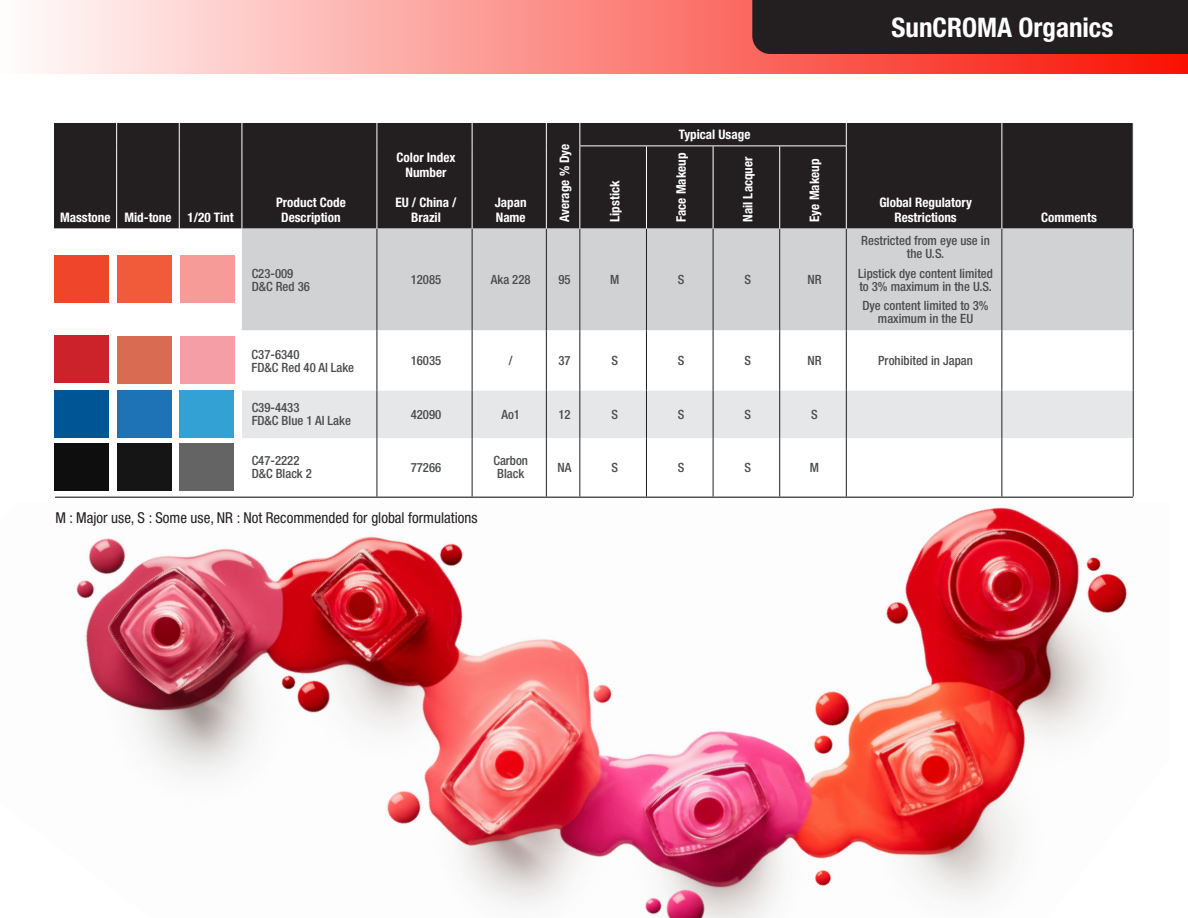
<style>
.page{position:relative;width:1188px;height:918px;background:#fff}
.page>*{position:absolute;margin:0;border:0;box-sizing:border-box;transform-origin:0 0}
.t1{font:700 condensed 27px "Helvetica Neue LT Std";color:#fff}
.t2{font:condensed 15px "Helvetica Neue LT Std";color:#231f20}
.t3{font:700 condensed 13.2px/15px "Helvetica Neue LT Std";color:#fff;text-align:center}
.t4{font:500 condensed 12.75px/13px "Helvetica Neue LT Std";color:#4b4c4d}
</style>
<div class="page">
<div style="left:0;top:0;width:1188px;height:74px;background:linear-gradient(to right,#fefdfd,#f81103)"></div>
<div style="left:752px;top:0;width:436px;height:54px;background:#231f20"></div>
<div style="left:54px;top:123px;width:1079px;height:106px;background:#231f20"></div>
<svg style="left:54px;top:255px;width:188px;height:242px"></svg>
<div style="left:242px;top:229px;width:891px;height:101px;background:#d1d2d4"></div>
<svg style="left:242px;top:330px;width:891px;height:167px"></svg>
<div style="left:109px;top:391px;width:1024px;height:47px;background:#e6e7e9"></div>
<hr style="left:579px;top:229px;width:1px;height:101px;background:#231f20">
<hr style="left:646px;top:229px;width:1px;height:101px;background:#231f20">
<hr style="left:713px;top:229px;width:1px;height:101px;background:#231f20">
<hr style="left:779px;top:229px;width:1px;height:101px;background:#231f20">
<hr style="left:579px;top:330px;width:1px;height:61px;background:#231f20">
<hr style="left:646px;top:330px;width:1px;height:61px;background:#231f20">
<hr style="left:713px;top:330px;width:1px;height:61px;background:#231f20">
<hr style="left:779px;top:330px;width:1px;height:61px;background:#231f20">
<hr style="left:579px;top:391px;width:1px;height:47px;background:#231f20">
<hr style="left:646px;top:391px;width:1px;height:47px;background:#231f20">
<hr style="left:713px;top:391px;width:1px;height:47px;background:#231f20">
<hr style="left:779px;top:391px;width:1px;height:47px;background:#231f20">
<hr style="left:579px;top:438px;width:1px;height:59px;background:#231f20">
<hr style="left:646px;top:438px;width:1px;height:59px;background:#231f20">
<hr style="left:713px;top:438px;width:1px;height:59px;background:#231f20">
<hr style="left:779px;top:438px;width:1px;height:59px;background:#231f20">
<hr style="left:377px;top:229px;width:1px;height:101px;background:#231f20">
<hr style="left:472px;top:229px;width:1px;height:101px;background:#231f20">
<hr style="left:546px;top:229px;width:1px;height:101px;background:#231f20">
<hr style="left:377px;top:330px;width:1px;height:61px;background:#231f20">
<hr style="left:472px;top:330px;width:1px;height:61px;background:#231f20">
<hr style="left:546px;top:330px;width:1px;height:61px;background:#231f20">
<hr style="left:377px;top:391px;width:1px;height:47px;background:#231f20">
<hr style="left:472px;top:391px;width:1px;height:47px;background:#231f20">
<hr style="left:546px;top:391px;width:1px;height:47px;background:#231f20">
<hr style="left:377px;top:438px;width:1px;height:59px;background:#231f20">
<hr style="left:472px;top:438px;width:1px;height:59px;background:#231f20">
<hr style="left:546px;top:438px;width:1px;height:59px;background:#231f20">
<hr style="left:846px;top:229px;width:1px;height:101px;background:#231f20">
<hr style="left:1001px;top:229px;width:1px;height:101px;background:#231f20">
<hr style="left:846px;top:330px;width:1px;height:61px;background:#231f20">
<hr style="left:1001px;top:330px;width:1px;height:61px;background:#231f20">
<hr style="left:846px;top:391px;width:1px;height:47px;background:#231f20">
<hr style="left:1001px;top:391px;width:1px;height:47px;background:#231f20">
<hr style="left:846px;top:438px;width:1px;height:59px;background:#231f20">
<hr style="left:1001px;top:438px;width:1px;height:59px;background:#231f20">
<svg style="left:1001px;top:123px;width:1px;height:23px"></svg>
<hr style="left:713px;top:146px;width:1px;height:83px;background:#fff">
<hr style="left:779px;top:146px;width:1px;height:83px;background:#fff">
<hr style="left:846px;top:146px;width:1px;height:83px;background:#fff">
<hr style="left:1001px;top:146px;width:1px;height:83px;background:#fff">
<svg style="left:116px;top:123px;width:1px;height:23px"></svg>
<svg style="left:179px;top:123px;width:1px;height:23px"></svg>
<svg style="left:242px;top:123px;width:1px;height:23px"></svg>
<svg style="left:377px;top:123px;width:1px;height:23px"></svg>
<svg style="left:472px;top:123px;width:1px;height:23px"></svg>
<svg style="left:546px;top:123px;width:1px;height:23px"></svg>
<svg style="left:579px;top:123px;width:1px;height:22px"></svg>
<svg style="left:846px;top:123px;width:1px;height:22px"></svg>
<hr style="left:116px;top:146px;width:1px;height:83px;background:#fff">
<hr style="left:179px;top:146px;width:1px;height:83px;background:#fff">
<hr style="left:242px;top:146px;width:1px;height:83px;background:#fff">
<hr style="left:377px;top:146px;width:1px;height:83px;background:#fff">
<hr style="left:472px;top:146px;width:1px;height:83px;background:#fff">
<hr style="left:546px;top:146px;width:1px;height:83px;background:#fff">
<hr style="left:579px;top:145px;width:67px;height:1px;background:#fff">
<hr style="left:579px;top:146px;width:1px;height:83px;background:#fff">
<hr style="left:646px;top:145px;width:67px;height:1px;background:#fff">
<hr style="left:646px;top:146px;width:1px;height:83px;background:#fff">
<hr style="left:713px;top:145px;width:67px;height:1px;background:#fff">
<hr style="left:780px;top:145px;width:67px;height:1px;background:#fff">
<svg style="left:1133px;top:123px;width:1px;height:23px"></svg>
<hr style="left:1133px;top:229px;width:1px;height:101px;background:#231f20">
<hr style="left:1133px;top:330px;width:1px;height:61px;background:#231f20">
<hr style="left:1133px;top:391px;width:1px;height:47px;background:#231f20">
<hr style="left:1133px;top:438px;width:1px;height:59px;background:#231f20">
<div style="left:54px;top:391px;width:55px;height:47px;background:#005595"></div>
<div style="left:117px;top:391px;width:55px;height:47px;background:#1d73b6"></div>
<div style="left:179px;top:391px;width:55px;height:47px;background:#33a1d4"></div>
<div style="left:54px;top:444px;width:55px;height:47px;background:#0e0e0e"></div>
<div style="left:117px;top:444px;width:55px;height:47px;background:#151515"></div>
<div style="left:179px;top:444px;width:55px;height:47px;background:#646464"></div>
<div style="left:180px;top:336px;width:55px;height:47px;background:#f69ea6"></div>
<div style="left:117px;top:336px;width:55px;height:47px;background:#d96b52"></div>
<div style="left:54px;top:335px;width:55px;height:48px;background:#cc232a"></div>
<div style="left:180px;top:256px;width:55px;height:47px;background:#f69b97"></div>
<div style="left:117px;top:256px;width:55px;height:47px;background:#f15b39"></div>
<div style="left:54px;top:256px;width:55px;height:47px;background:#ef452b"></div>
<hr style="left:55px;top:497px;width:1078px;height:1px;background:#000">
<img style="left:76px;top:507px;width:1051px;height:411px">
<p class="t3" style="left:60px;top:209px;width:52px">Masstone</p>
<p class="t3" style="left:124px;top:209px;width:49px">Mid-tone</p>
<p class="t3" style="left:188px;top:209px;width:48px">1/20 Tint</p>
<p class="t3" style="left:276px;top:194px;width:71px">Product Code</p>
<p class="t3" style="left:281px;top:209px;width:61px">Description</p>
<p class="t3" style="left:397px;top:149px;width:60px">Color Index<br>Number</p>
<p class="t3" style="left:395px;top:194px;width:63px">EU / China /<br>Brazil</p>
<p class="t3" style="left:495px;top:194px;width:33px;text-align:left">Japan<br>Name</p>
<p class="t3" style="left:557px;top:222px;width:80px;rotate:-90deg">Average % Dye</p>
<p class="t3" style="left:607px;top:222px;width:43px;rotate:-90deg">Lipstick</p>
<p class="t3" style="left:679px;top:127px;width:73px">Typical Usage</p>
<p class="t3" style="left:674px;top:222px;width:71px;rotate:-90deg">Face Makeup</p>
<p class="t3" style="left:740px;top:222px;width:67px;rotate:-90deg">Nail Lacquer</p>
<p class="t3" style="left:807px;top:222px;width:65px;rotate:-90deg">Eye Makeup</p>
<p class="t4" style="left:252px;top:266px;width:60px">C23-009<br>D&amp;C Red 36</p>
<p class="t4" style="left:411px;top:273px;width:32px">12085</p>
<p class="t4" style="left:491px;top:273px;width:41px">Aka 228</p>
<p class="t4" style="left:558px;top:273px;width:14px">95</p>
<p class="t4" style="left:610px;top:273px;width:11px">M</p>
<p class="t4" style="left:678px;top:273px;width:8px">S</p>
<p class="t4" style="left:745px;top:273px;width:8px">S</p>
<p class="t4" style="left:807px;top:273px;width:16px">NR</p>
<h1 class="t1" style="left:892px;top:11px;width:223px">SunCROMA Organics</h1>
<p class="t3" style="left:879px;top:194px;width:94px">Global Regulatory</p>
<p class="t3" style="left:894px;top:209px;width:64px">Restrictions</p>
<p class="t3" style="left:1041px;top:209px;width:57px">Comments</p>
<p class="t4" style="left:861px;top:234px;width:130px;text-align:center">Restricted from eye use in the U.S.</p>
<p class="t4" style="left:858px;top:266px;width:136px">Lipstick dye content limited to 3% maximum in the U.S.</p>
<p class="t4" style="left:863px;top:299px;width:128px;text-align:center">Dye content limited to 3% maximum in the EU</p>
<p class="t4" style="left:252px;top:347px;width:104px">C37-6340<br>FD&amp;C Red 40 Al Lake</p>
<p class="t4" style="left:411px;top:354px;width:32px">16035</p>
<p class="t4" style="left:509px;top:354px;width:5px">/</p>
<p class="t4" style="left:558px;top:354px;width:14px">37</p>
<p class="t4" style="left:611px;top:354px;width:8px">S</p>
<p class="t4" style="left:678px;top:354px;width:8px">S</p>
<p class="t4" style="left:745px;top:354px;width:8px">S</p>
<p class="t4" style="left:807px;top:354px;width:16px">NR</p>
<p class="t4" style="left:878px;top:354px;width:96px">Prohibited in Japan</p>
<p class="t4" style="left:252px;top:401px;width:101px">C39-4433<br>FD&amp;C Blue 1 AI Lake</p>
<p class="t4" style="left:411px;top:408px;width:32px">42090</p>
<p class="t4" style="left:501px;top:408px;width:20px">Ao1</p>
<p class="t4" style="left:558px;top:408px;width:14px">12</p>
<p class="t4" style="left:611px;top:408px;width:8px">S</p>
<p class="t4" style="left:678px;top:408px;width:8px">S</p>
<p class="t4" style="left:745px;top:408px;width:8px">S</p>
<p class="t4" style="left:811px;top:408px;width:8px">S</p>
<p class="t4" style="left:252px;top:454px;width:49px">C47-2222</p>
<p class="t4" style="left:252px;top:467px;width:62px">D&amp;C Black 2</p>
<p class="t4" style="left:411px;top:461px;width:32px">77266</p>
<p class="t4" style="left:493px;top:454px;width:36px;text-align:center">Carbon<br>Black</p>
<p class="t4" style="left:558px;top:461px;width:15px">NA</p>
<p class="t4" style="left:611px;top:461px;width:8px">S</p>
<p class="t4" style="left:678px;top:461px;width:8px">S</p>
<p class="t4" style="left:745px;top:461px;width:8px">S</p>
<p class="t4" style="left:810px;top:461px;width:11px">M</p>
<p class="t2" style="left:56px;top:509px;width:424px">M : Major use, S : Some use, NR : Not Recommended for global formulations</p>
</div>
